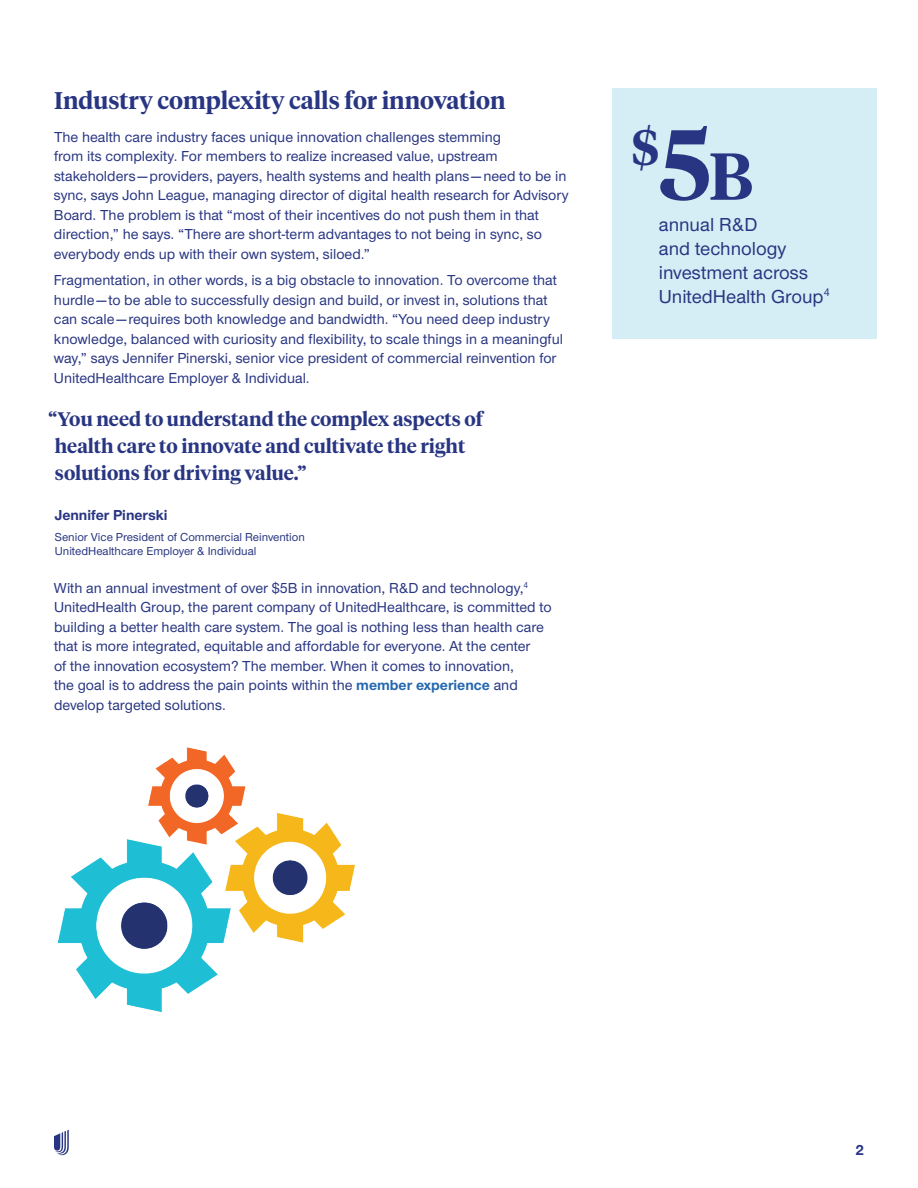
<style>
.page{position:relative;width:918px;height:1188px;background:#fff}
.page>*{position:absolute;margin:0;border:0;box-sizing:border-box;transform-origin:0 0}
.t1{font:600 49.5px "UHC Serif Headline";color:#283582}
.t2{font:600 24px "UHC Serif Headline";color:#283582}
.t3{font:600 19.5px/27px "UHC Serif Headline";color:#283582}
.t4{font:500 19.5px/24px "UHC Sans";color:#283582}
.t5{font:500 15px/19.5px "UHC Sans";color:#283582}
.t6{font:700 15px "UHC Sans";color:#283582}
.t7{font:500 12px/14.4px "UHC Sans";color:#283582}
.s1{font-weight:700;color:#2468ae}
.s2{font-size:99px}
.s3{font-size:66px}
</style>
<div class="page">
<svg style="left:54px;top:1130px;width:15px;height:26px"></svg>
<div style="left:612px;top:88px;width:265px;height:251px;background:#d5eef5"></div>
<img style="left:57px;top:747px;width:298px;height:265px">
<h2 class="t2" style="left:54px;top:84px;width:453px">Industry complexity calls for innovation</h2>
<p class="t5" style="left:54px;top:126px;width:516px">The health care industry faces unique innovation challenges stemming<br>from its complexity. For members to realize increased value, upstream stakeholders—providers, payers, health systems and health plans—need to be in sync, says John League, managing director of digital health research for Advisory Board. The problem is that “most of their incentives do not push them in that direction,” he says. “There are short-term advantages to not being in sync, so everybody ends up with their own system, siloed.”</p>
<p class="t5" style="left:54px;top:270px;width:511px">Fragmentation, in other words, is a big obstacle to innovation. To overcome that hurdle—to be able to successfully design and build, or invest in, solutions that can scale—requires both knowledge and bandwidth. “You need deep industry knowledge, balanced with curiosity and flexibility, to scale things in a meaningful way,” says Jennifer Pinerski, senior vice president of commercial reinvention for UnitedHealthcare Employer &amp; Individual.</p>
<h3 class="t3" style="left:55px;top:405px;width:430px;text-indent:-7px">“You need to understand the complex aspects of health care to innovate and cultivate the right solutions for driving value.”</h3>
<p class="t6" style="left:55px;top:505px;width:114px">Jennifer Pinerski</p>
<p class="t7" style="left:55px;top:529px;width:252px">Senior Vice President of Commercial Reinvention<br>UnitedHealthcare Employer &amp; Individual</p>
<p class="t5" style="left:54px;top:577px;width:499px">With an annual investment of over $5B in innovation, R&amp;D and technology,<sup>4<br></sup>UnitedHealth Group, the parent company of UnitedHealthcare, is committed to building a better health care system. The goal is nothing less than health care that is more integrated, equitable and affordable for everyone. At the center<br>of the innovation ecosystem? The member. When it comes to innovation,<br>the goal is to address the pain points within the <span class="s1">member experience</span> and develop targeted solutions.</p>
<h1 class="t1" style="left:632px;top:114px;width:123px">$<span class="s2">5</span><span class="s3">B</span></h1>
<h3 class="t4" style="left:659px;top:211px;width:172px">annual R&amp;D<br>and technology investment across<br>UnitedHealth Group<sup>4</sup></h3>
<p class="t6" style="left:855px;top:1140px;width:10px">2</p>
</div>
